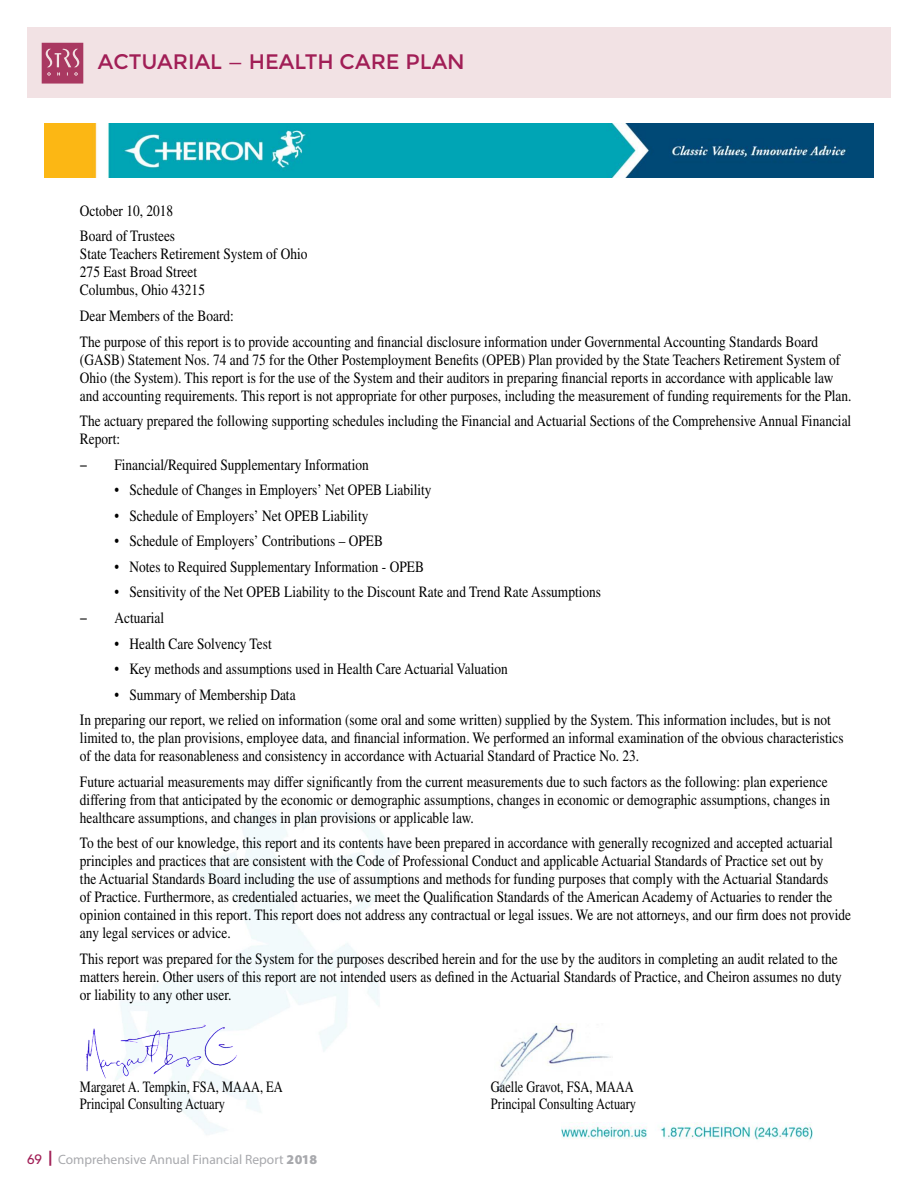
<style>
.page{position:relative;width:918px;height:1188px;background:#fff}
.page>*{position:absolute;margin:0;border:0;box-sizing:border-box;transform-origin:0 0}
.t1{font:21px "Montserrat";color:#a11e56}
.t2{font:15.75px/18px "Times LT Std";color:#000;scale:.85 1}
.t3{font:15.75px "Times LT Std";color:#000;scale:.79 1}
.t4{font:13.5px "Myriad Pro";color:#a8a9ad}
.s1{font-family:"Avenir LT Std";font-weight:500;color:#a11e56}
.s2{font-weight:900;font-size:15px;color:#a11e56}
.s3{font-weight:900}
</style>
<div class="page">
<div style="left:27px;top:27px;width:864px;height:70px;background:#f2e2e4"></div>
<svg style="left:42px;top:43px;width:41px;height:41px;background:#b24d71"></svg>
<img style="left:497px;top:1024px;width:114px;height:68px">
<img style="left:44px;top:123px;width:830px;height:55px">
<img style="left:561px;top:1123px;width:252px;height:17px">
<img style="left:86px;top:1019px;width:160px;height:71px">
<h1 class="t1" style="left:98px;top:50px;width:369px">ACTUARIAL — HEALTH CARE PLAN</h1>
<p class="t2" style="left:80px;top:198px;width:114px;line-height:25.5px">October 10, 2018<br>Board of Trustees</p>
<p class="t2" style="left:80px;top:245px;width:269px">State Teachers Retirement System of Ohio<br>275 East Broad Street<br>Columbus, Ohio 43215</p>
<p class="t2" style="left:80px;top:303px;width:870px;line-height:25.5px">Dear Members of the Board:<br>The purpose of this report is to provide accounting and financial disclosure information under Governmental Accounting Standards Board</p>
<p class="t2" style="left:80px;top:350px;width:909px">(GASB) Statement Nos. 74 and 75 for the Other Postemployment Benefits (OPEB) Plan provided by the State Teachers Retirement System of<br>Ohio (the System). This report is for the use of the System and their auditors in preparing financial reports in accordance with applicable law and accounting requirements. This report is not appropriate for other purposes, including the measurement of funding requirements for the Plan.</p>
<p class="t2" style="left:80px;top:412px;width:909px">The actuary prepared the following supporting schedules including the Financial and Actuarial Sections of the Comprehensive Annual Financial<br>Report:</p>
<p class="t2" style="left:80px;top:455px;width:10px">−</p>
<p class="t2" style="left:114px;top:455px;width:301px">Financial/Required Supplementary Information</p>
<p class="t2" style="left:114px;top:481px;width:375px">• Schedule of Changes in Employers’ Net OPEB Liability</p>
<p class="t2" style="left:114px;top:506px;width:300px">• Schedule of Employers’ Net OPEB Liability</p>
<p class="t2" style="left:114px;top:532px;width:317px">• Schedule of Employers’ Contributions – OPEB</p>
<p class="t2" style="left:114px;top:558px;width:366px">• Notes to Required Supplementary Information - OPEB</p>
<p class="t2" style="left:114px;top:583px;width:574px">• Sensitivity of the Net OPEB Liability to the Discount Rate and Trend Rate Assumptions</p>
<p class="t2" style="left:80px;top:609px;width:10px">−</p>
<p class="t2" style="left:114px;top:609px;width:60px">Actuarial</p>
<p class="t2" style="left:114px;top:634px;width:187px">• Health Care Solvency Test</p>
<p class="t2" style="left:114px;top:660px;width:464px">• Key methods and assumptions used in Health Care Actuarial Valuation</p>
<p class="t2" style="left:80px;top:682px;width:885px;line-height:25.5px;text-indent:34px">• Summary of Membership Data<br>In preparing our report, we relied on information (some oral and some written) supplied by the System. This information includes, but is not</p>
<p class="t2" style="left:80px;top:729px;width:900px">limited to, the plan provisions, employee data, and financial information. We performed an informal examination of the obvious characteristics of the data for reasonableness and consistency in accordance with Actuarial Standard of Practice No. 23.</p>
<p class="t2" style="left:80px;top:772px;width:884px">Future actuarial measurements may differ significantly from the current measurements due to such factors as the following: plan experience differing from that anticipated by the economic or demographic assumptions, changes in economic or demographic assumptions, changes in healthcare assumptions, and changes in plan provisions or applicable law.</p>
<p class="t2" style="left:80px;top:834px;width:909px">To the best of our knowledge, this report and its contents have been prepared in accordance with generally recognized and accepted actuarial principles and practices that are consistent with the Code of Professional Conduct and applicable Actuarial Standards of Practice set out by<br>the Actuarial Standards Board including the use of assumptions and methods for funding purposes that comply with the Actuarial Standards<br>of Practice. Furthermore, as credentialed actuaries, we meet the Qualification Standards of the American Academy of Actuaries to render the opinion contained in this report. This report does not address any contractual or legal issues. We are not attorneys, and our firm does not provide any legal services or advice.</p>
<p class="t2" style="left:80px;top:950px;width:898px">This report was prepared for the System for the purposes described herein and for the use by the auditors in completing an audit related to the matters herein. Other users of this report are not intended users as defined in the Actuarial Standards of Practice, and Cheiron assumes no duty or liability to any other user.</p>
<p class="t3" style="left:80px;top:1077px;width:258px">Margaret A. Tempkin, FSA, MAAA, EA</p>
<p class="t3" style="left:491px;top:1077px;width:182px">Gaelle Gravot, FSA, MAAA</p>
<p class="t3" style="left:80px;top:1095px;width:185px">Principal Consulting Actuary</p>
<p class="t3" style="left:491px;top:1095px;width:185px">Principal Consulting Actuary</p>
<p class="t4" style="left:27px;top:1151px;width:292px"><span class="s1">69</span> <span class="s2">|</span> Comprehensive Annual Financial Report <span class="s3">2018</span></p>
</div>
